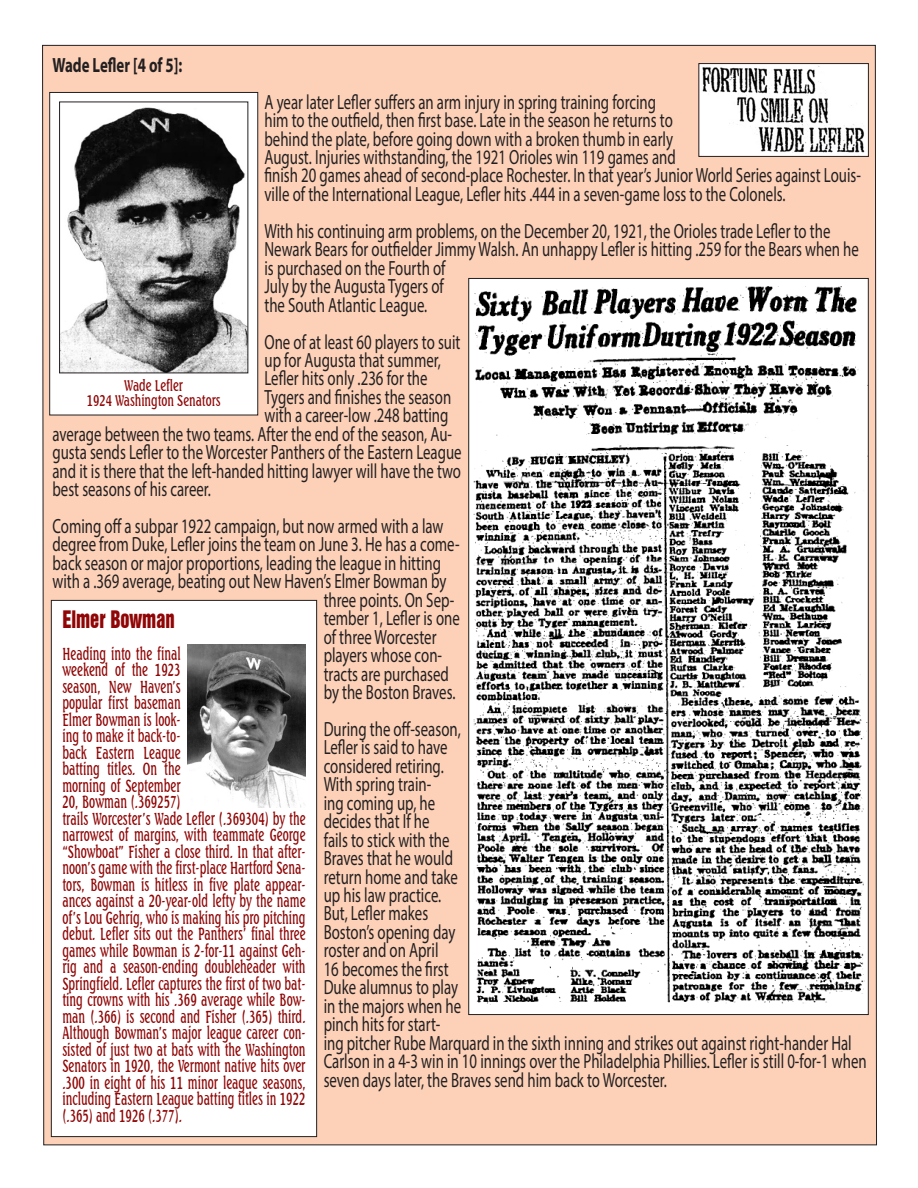
<style>
.page{position:relative;width:918px;height:1188px;background:#fff}
.page>*{position:absolute;margin:0;border:0;box-sizing:border-box;transform-origin:0 0}
.t1{font:22.05px "Swiss 921 BT Regular A";color:#900505;scale:.84 1}
.t2{font:20.7px/18.5px "Myriad Pro";color:#231f20;scale:.72 1}
.t3{font:700 20.7px "Myriad Pro";color:#231f20;scale:.72 1}
.t4{font:500 16.8px/16.5px "Seagull BT";color:#900505;scale:.68 1}
.t5{font:500 15px "Seagull BT";color:#900505;scale:.75 1}
</style>
<div class="page">
<div style="left:42px;top:45px;width:835px;height:1101px;background:#fcd1b8"></div>
<div style="left:50px;top:92px;width:208px;height:323px;background:#fff"></div>
<div style="left:50px;top:92px;width:208px;height:323px;border:1px solid #231f20"></div>
<img style="left:61px;top:107px;width:185px;height:264px">
<div style="left:59px;top:102px;width:189px;height:271px;border:1px solid #231f20"></div>
<div style="left:469px;top:278px;width:399px;height:737px;background:#fff"></div>
<img style="left:474px;top:287px;width:393px;height:718px">
<div style="left:51px;top:600px;width:266px;height:537px;background:#fff"></div>
<div style="left:51px;top:600px;width:266px;height:537px;border:1px solid #231f20"></div>
<img style="left:187px;top:644px;width:119px;height:163px">
<img style="left:701px;top:66px;width:164px;height:89px">
<div style="left:699px;top:63px;width:169px;height:94px;border:1px solid #231f20"></div>
<p class="t3" style="left:52px;top:51px;width:182px">Wade Lefler [4 of 5]:</p>
<p class="t2" style="left:265px;top:92px;width:830px">A year later Lefler suffers an arm injury in spring training forcing<br>him to the outfield, then first base. Late in the season he returns to<br>behind the plate, before going down with a broken thumb in early<br>August. Injuries withstanding, the 1921 Orioles win 119 games and<br>finish 20 games ahead of second-place Rochester. In that year’s Junior World Series against Louis&shy;ville of the International League, Lefler hits .444 in a seven-game loss to the Colonels.</p>
<p class="t2" style="left:265px;top:221px;width:827px">With his continuing arm problems, on the December 20, 1921, the Orioles trade Lefler to the Newark Bears for outfielder Jimmy Walsh. An unhappy Lefler is hitting .259 for the Bears when he is purchased on the Fourth of<br>July by the Augusta Tygers of<br>the South Atlantic League.</p>
<p class="t2" style="left:265px;top:332px;width:274px">One of at least 60 players to suit</p>
<p class="t2" style="left:265px;top:350px;width:247px">up for Augusta that summer,</p>
<p class="t2" style="left:265px;top:369px;width:228px">Lefler hits only .236 for the</p>
<p class="t2" style="left:265px;top:387px;width:261px">Tygers and finishes the season</p>
<p class="t2" style="left:265px;top:406px;width:257px">with a career-low .248 batting</p>
<p class="t2" style="left:52px;top:424px;width:557px">average between the two teams. After the end of the season, Au-</p>
<p class="t2" style="left:52px;top:443px;width:570px">gusta sends Lefler to the Worcester Panthers of the Eastern League</p>
<p class="t2" style="left:52px;top:461px;width:569px">and it is there that the left-handed hitting lawyer will have the two</p>
<p class="t2" style="left:52px;top:480px;width:222px">best seasons of his career.</p>
<p class="t2" style="left:52px;top:517px;width:545px">Coming off a subpar 1922 campaign, but now armed with a law</p>
<p class="t2" style="left:52px;top:535px;width:567px">degree from Duke, Lefler joins the team on June 3. He has a come-</p>
<p class="t2" style="left:52px;top:553px;width:541px">back season or major proportions, leading the league in hitting</p>
<p class="t2" style="left:52px;top:572px;width:549px">with a .369 average, beating out New Haven’s Elmer Bowman by</p>
<p class="t2" style="left:324px;top:590px;width:183px">three points. On Sep-</p>
<p class="t2" style="left:324px;top:609px;width:191px">tember 1, Lefler is one</p>
<p class="t2" style="left:324px;top:627px;width:158px">of three Worcester</p>
<p class="t2" style="left:324px;top:646px;width:166px">players whose con-</p>
<p class="t2" style="left:324px;top:664px;width:175px">tracts are purchased</p>
<p class="t2" style="left:324px;top:683px;width:185px">by the Boston Braves.</p>
<p class="t2" style="left:324px;top:719px;width:756px">During the off-season,<br>Lefler is said to have<br>considered retiring.<br>With spring train-<br>ing coming up, he<br>decides that If he<br>fails to stick with the<br>Braves that he would<br>return home and take<br>up his law practice.<br>But, Lefler makes<br>Boston’s opening day<br>roster and on April<br>16 becomes the first<br>Duke alumnus to play<br>in the majors when he<br>pinch hits for start-<br>ing pitcher Rube Marquard in the sixth inning and strikes out against right-hander Hal<br>Carlson in a 4-3 win in 10 innings over the Philadelphia Phillies. Lefler is still 0-for-1 when seven days later, the Braves send him back to Worcester.</p>
<p class="t5" style="left:124px;top:376px;width:80px">Wade Lefler</p>
<p class="t5" style="left:87px;top:391px;width:180px">1924 Washington Senators</p>
<p class="t1" style="left:62px;top:605px;width:135px">Elmer Bowman</p>
<p class="t4" style="left:62px;top:645px;width:359px">Heading into the final<br>weekend of the 1923<br>season, New Haven’s<br>popular first baseman<br>Elmer Bowman is look-<br>ing to make it back-to-<br>back Eastern League<br>batting titles. On the<br>morning of September<br>20, Bowman (.369257)<br>trails Worcester’s Wade Lefler (.369304) by the narrowest of margins, with teammate George “Showboat” Fisher a close third. In that after&shy;noon’s game with the first-place Hartford Sena&shy;tors, Bowman is hitless in five plate appear&shy;ances against a 20-year-old lefty by the name of’s Lou Gehrig, who is making his pro pitching debut. Lefler sits out the Panthers’ final three games while Bowman is 2-for-11 against Geh&shy;rig and a season-ending doubleheader with Springfield. Lefler captures the first of two bat&shy;ting crowns with his .369 average while Bow&shy;man (.366) is second and Fisher (.365) third.<br>Although Bowman’s major league career con&shy;sisted of just two at bats with the Washington Senators in 1920, the Vermont native hits over .300 in eight of his 11 minor league seasons, including Eastern League batting titles in 1922 (.365) and 1926 (.377).</p>
</div>
